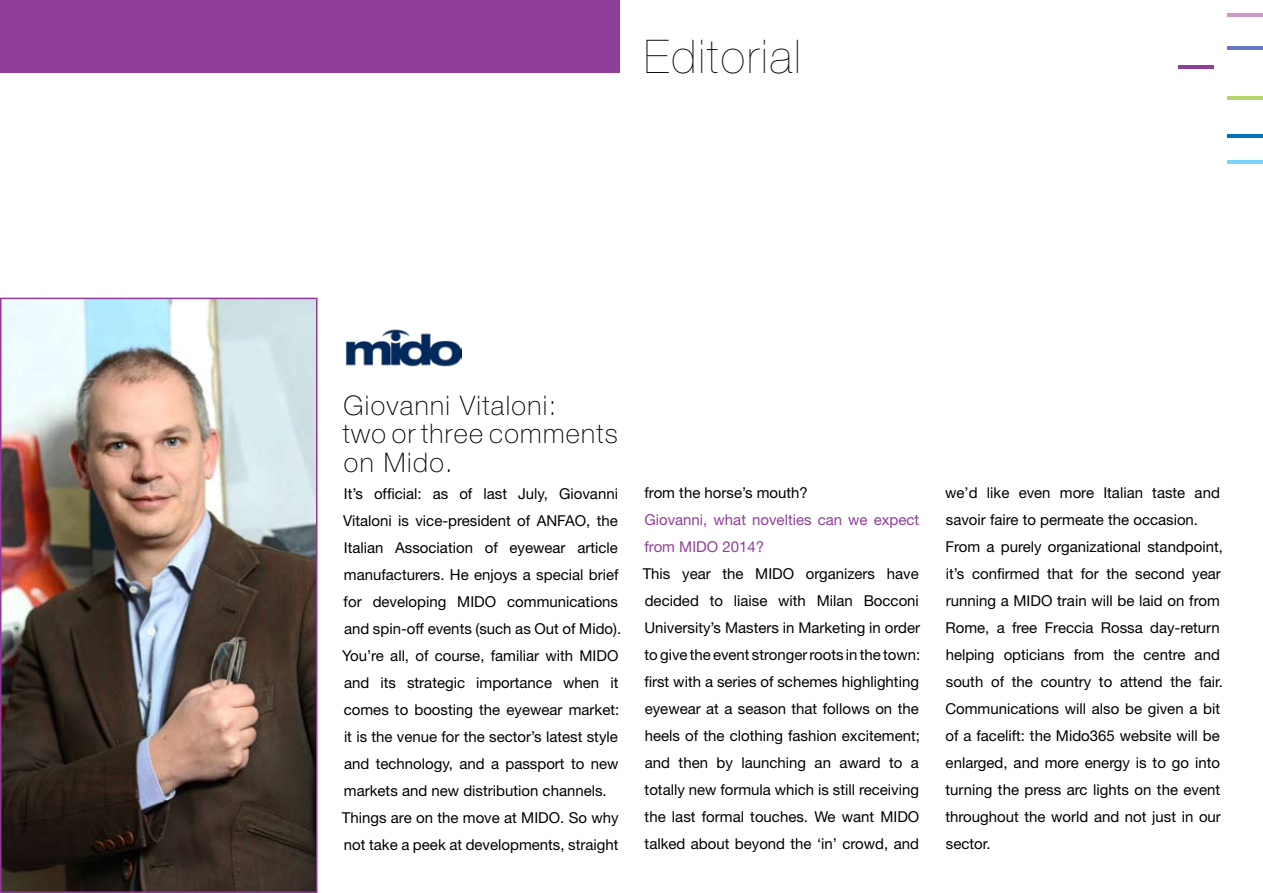
<style>
.page{position:relative;width:1263px;height:893px;background:#fff}
.page>*{position:absolute;margin:0;border:0;box-sizing:border-box;transform-origin:0 0}
.t1{font:200 46.5px "Helvetica Neue LT Pro";letter-spacing:.05em;color:#000}
.t2{font:100 27px/28.5px "Helvetica Neue LT Pro";letter-spacing:.05em;color:#000}
.t3{font:15px/27px "Helvetica Neue LT Pro";color:#000}
.t4{font:15px/27px "Helvetica Neue LT Pro";color:#903f98}
</style>
<div class="page">
<div style="left:0;top:0;width:619px;height:73px;background:#903f98"></div>
<hr style="left:1227px;top:13px;width:36px;height:3px;background:#cb97c4">
<hr style="left:1227px;top:46px;width:36px;height:4px;background:#6576b9">
<hr style="left:1179px;top:65px;width:35px;height:4px;background:#903f98">
<hr style="left:1227px;top:96px;width:36px;height:4px;background:#b3d66f">
<hr style="left:1227px;top:134px;width:36px;height:4px;background:#0072bc">
<hr style="left:1227px;top:160px;width:36px;height:4px;background:#7ad3f7">
<img style="left:3px;top:301px;width:311px;height:589px">
<div style="left:0;top:298px;width:317px;height:595px;border:2px solid #903995"></div>
<img style="left:345px;top:329px;width:117px;height:38px">
<h1 class="t1" style="left:644px;top:29px;width:158px">Editorial</h1>
<h2 class="t2" style="left:343px;top:391px;width:277px">Giovanni Vitaloni:<br>two or three comments on Mido.</h2>
<p class="t3" style="left:342px;top:480px;width:281px">It’s official: as of last July, Giovanni Vitaloni is vice-president of ANFAO, the Italian Association of eyewear article manufacturers. He enjoys a special brief for developing MIDO communications and spin-off events (such as Out of Mido).<br>You’re all, of course, familiar with MIDO and its strategic importance when it comes to boosting the eyewear market: it is the venue for the sector’s latest style and technology, and a passport to new markets and new distribution channels.<br>Things are on the move at MIDO. So why not take a peek at developments, straight</p>
<p class="t3" style="left:644px;top:479px;width:165px">from the horse’s mouth?</p>
<p class="t4" style="left:644px;top:506px;width:276px">Giovanni, what novelties can we expect from MIDO 2014?</p>
<p class="t3" style="left:643px;top:560px;width:279px;text-align:justify">This year the MIDO organizers have decided to liaise with Milan Bocconi University’s Masters in Marketing in order to give the event stronger roots in the town: first with a series of schemes highlighting eyewear at a season that follows on the heels of the clothing fashion excitement; and then by launching an award to a totally new formula which is still receiving the last formal touches. We want MIDO talked about beyond the ‘in’ crowd, and</p>
<p class="t3" style="left:945px;top:479px;width:279px">we’d like even more Italian taste and savoir faire to permeate the occasion.<br>From a purely organizational standpoint, it’s confirmed that for the second year running a MIDO train will be laid on from Rome, a free Freccia Rossa day-return helping opticians from the centre and south of the country to attend the fair.<br>Communications will also be given a bit of a facelift: the Mido365 website will be enlarged, and more energy is to go into turning the press arc lights on the event throughout the world and not just in our sector.</p>
</div>
